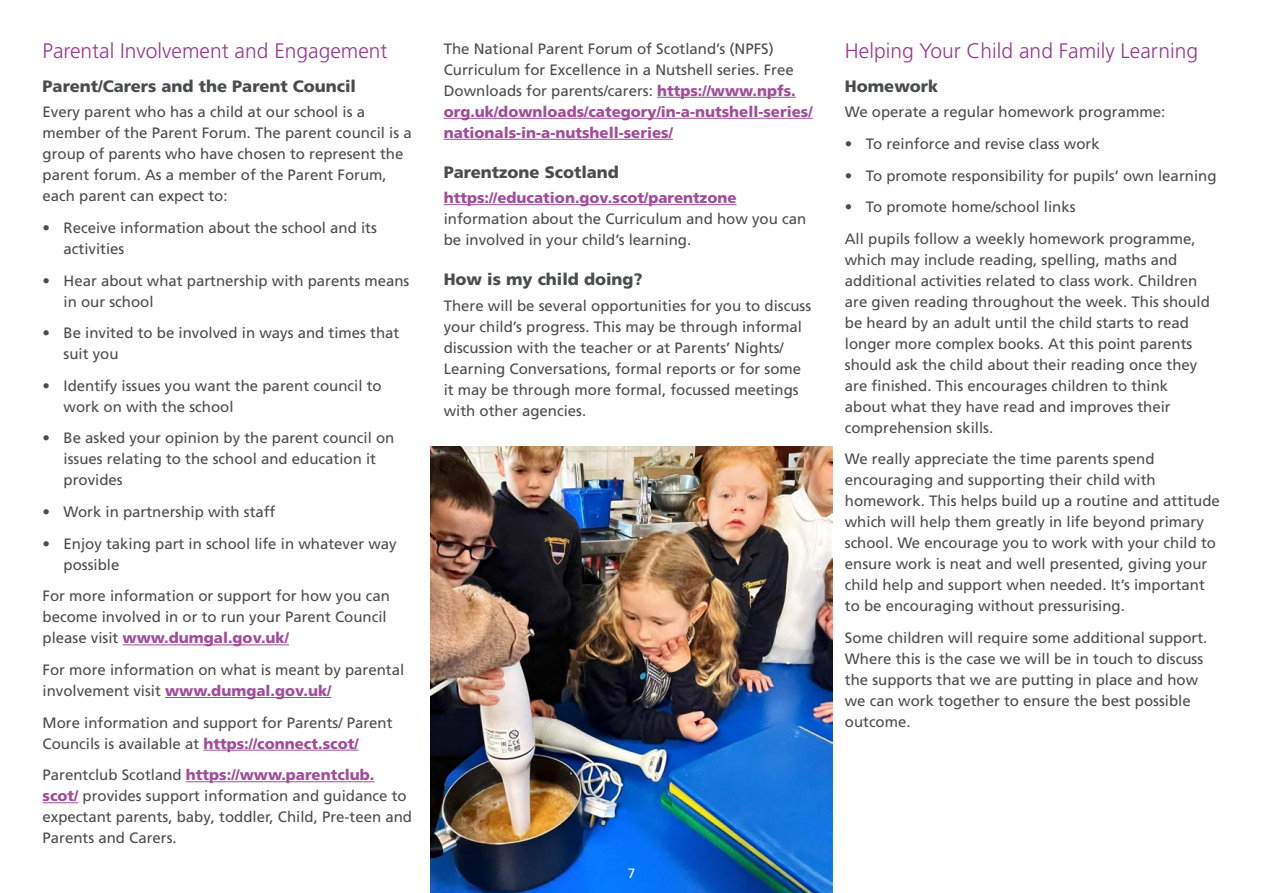
<style>
.page{position:relative;width:1263px;height:893px;background:#fff}
.page>*{position:absolute;margin:0;border:0;box-sizing:border-box;transform-origin:0 0}
.t1{font:300 21px "Frutiger LT Pro";color:#963a8e}
.Sub_heading_1{font:900 16.5px "Frutiger LT Pro";color:#4b4c4d}
.Body{font:15px/21px "Frutiger LT Pro";color:#4b4c4d}
.Bullets{font:15px/21px "Frutiger LT Pro";color:#4b4c4d}
.Body-2{font:13.5px "Frutiger LT Pro";color:#fff}
.s1{font-weight:900;color:#a04e99}
</style>
<div class="page">
<img style="left:431px;top:446px;width:401px;height:447px">
<hr style="left:123px;top:645px;width:166px;height:1px;background:#a04e99">
<hr style="left:165px;top:697px;width:166px;height:1px;background:#a04e99">
<hr style="left:203px;top:750px;width:155px;height:1px;background:#a04e99">
<hr style="left:186px;top:781px;width:188px;height:1px;background:#a04e99">
<hr style="left:43px;top:802px;width:35px;height:1px;background:#a04e99">
<hr style="left:657px;top:97px;width:139px;height:1px;background:#a04e99">
<hr style="left:444px;top:118px;width:369px;height:1px;background:#a04e99">
<hr style="left:444px;top:139px;width:229px;height:1px;background:#a04e99">
<hr style="left:444px;top:204px;width:292px;height:1px;background:#a04e99">
<h2 class="t1" style="left:43px;top:39px;width:346px">Parental Involvement and Engagement</h2>
<h3 class="Sub_heading_1" style="left:43px;top:76px;width:315px">Parent/Carers and the Parent Council</h3>
<p class="Body" style="left:43px;top:102px;width:371px">Every parent who has a child at our school is a member of the Parent Forum. The parent council is a group of parents who have chosen to represent the parent forum. As a member of the Parent Forum, each parent can expect to:</p>
<p class="Bullets" style="left:64px;top:217px;width:315px;text-indent:-21px">• Receive information about the school and its activities</p>
<p class="Bullets" style="left:64px;top:270px;width:347px;text-indent:-21px">• Hear about what partnership with parents means in our school</p>
<p class="Bullets" style="left:64px;top:323px;width:337px;text-indent:-21px">• Be invited to be involved in ways and times that suit you</p>
<p class="Bullets" style="left:64px;top:375px;width:320px;text-indent:-21px">• Identify issues you want the parent council to work on with the school</p>
<p class="Bullets" style="left:64px;top:428px;width:332px;text-indent:-21px">• Be asked your opinion by the parent council on issues relating to the school and education it provides</p>
<p class="Bullets" style="left:43px;top:501px;width:234px">• Work in partnership with staff</p>
<p class="Bullets" style="left:64px;top:533px;width:335px;text-indent:-21px">• Enjoy taking part in school life in whatever way possible</p>
<p class="Body" style="left:43px;top:586px;width:349px">For more information or support for how you can become involved in or to run your Parent Council please visit <span class="s1">www.dumgal.gov.uk/</span></p>
<p class="Body" style="left:43px;top:659px;width:363px">For more information on what is meant by parental involvement visit <span class="s1">www.dumgal.gov.uk/</span></p>
<p class="Body" style="left:43px;top:712px;width:352px">More information and support for Parents/ Parent<br>Councils is available at <span class="s1">https://connect.scot/</span></p>
<p class="Body" style="left:43px;top:765px;width:371px">Parentclub Scotland <span class="s1">https://www.parentclub. scot/</span> provides support information and guidance to expectant parents, baby, toddler, Child, Pre-teen and Parents and Carers.</p>
<p class="Body" style="left:444px;top:38px;width:370px">The National Parent Forum of Scotland’s (NPFS)<br>Curriculum for Excellence in a Nutshell series. Free Downloads for parents/carers: <span class="s1">https://www.npfs. org.uk/downloads/category/in-a-nutshell-series/ nationals-in-a-nutshell-series/</span></p>
<h3 class="Sub_heading_1" style="left:444px;top:162px;width:177px">Parentzone Scotland</h3>
<p class="Body" style="left:444px;top:188px;width:364px"><span class="s1">https://education.gov.scot/parentzone </span>information about the Curriculum and how you can be involved in your child’s learning.</p>
<h3 class="Sub_heading_1" style="left:444px;top:270px;width:201px">How is my child doing?</h3>
<p class="Body" style="left:444px;top:295px;width:369px">There will be several opportunities for you to discuss your child’s progress. This may be through informal discussion with the teacher or at Parents’ Nights/ Learning Conversations, formal reports or for some it may be through more formal, focussed meetings with other agencies.</p>
<h2 class="t1" style="left:845px;top:39px;width:355px">Helping Your Child and Family Learning</h2>
<h3 class="Sub_heading_1" style="left:845px;top:76px;width:95px">Homework</h3>
<p class="Body" style="left:845px;top:102px;width:322px">We operate a regular homework programme:</p>
<p class="Bullets" style="left:845px;top:133px;width:256px">• To reinforce and revise class work</p>
<p class="Bullets" style="left:845px;top:165px;width:373px">• To promote responsibility for pupils’ own learning</p>
<p class="Bullets" style="left:845px;top:197px;width:232px">• To promote home/school links</p>
<p class="Body" style="left:845px;top:228px;width:367px">All pupils follow a weekly homework programme, which may include reading, spelling, maths and additional activities related to class work. Children are given reading throughout the week. This should be heard by an adult until the child starts to read longer more complex books. At this point parents should ask the child about their reading once they are finished. This encourages children to think about what they have read and improves their comprehension skills.</p>
<p class="Body" style="left:845px;top:449px;width:377px">We really appreciate the time parents spend encouraging and supporting their child with homework. This helps build up a routine and attitude which will help them greatly in life beyond primary school. We encourage you to work with your child to ensure work is neat and well presented, giving your child help and support when needed. It’s important to be encouraging without pressurising.</p>
<p class="Body" style="left:845px;top:627px;width:364px">Some children will require some additional support.<br>Where this is the case we will be in touch to discuss the supports that we are putting in place and how we can work together to ensure the best possible outcome.</p>
<p class="Body-2" style="left:628px;top:865px;width:9px">7</p>
</div>
